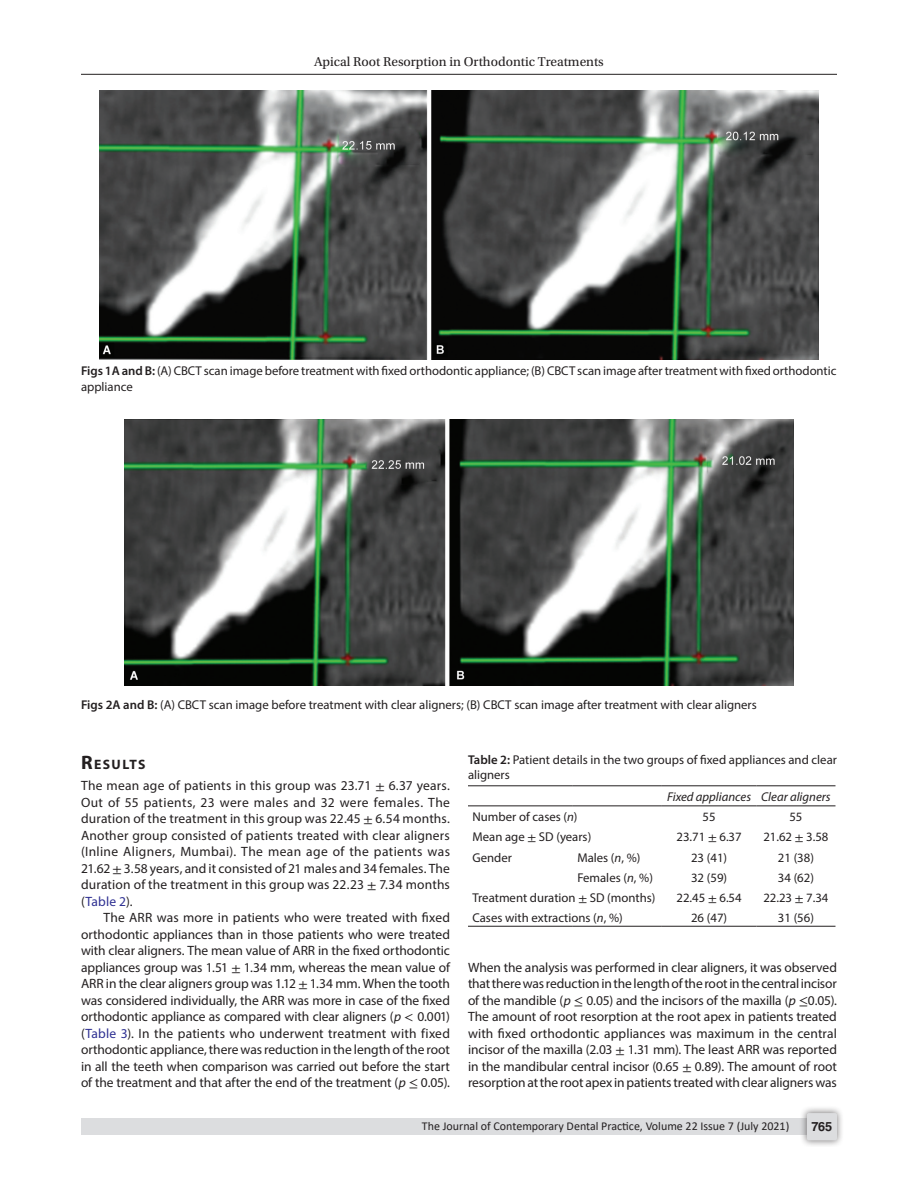
<style>
.page{position:relative;width:918px;height:1188px;background:#fff}
.page>*{position:absolute;margin:0;border:0;box-sizing:border-box;transform-origin:0 0}
.Head-1{font:700 13.65px "Myriad Pro";letter-spacing:.105em;color:#231f20}
.Para-Indent{font:13.5px/16.5px "Myriad Pro";letter-spacing:-.01em;color:#231f20;text-align:justify}
.Para-NoIndent{font:13.5px/16.5px "Myriad Pro";letter-spacing:.01em;color:#231f20;text-align:justify}
.t1{font:13.5px "Utopia Std";color:#231f20}
.FigCaption{font:12.75px/15.3px "Myriad Pro";letter-spacing:-.005em;color:#231f20}
.TableBody{font:12.75px "Myriad Pro";color:#231f20}
.TableCaption{font:12.75px/15.3px "Myriad Pro";color:#231f20}
.TableHeader{font:italic 12.75px "Myriad Pro";color:#231f20}
.t2{font:700 12.75px "Helvetica LT Std";color:#231f20}
.t3{font:12px "Calibri";color:#231f20}
.s1{font-weight:600}
.s2{font-size:19.5px}
.s3{font-family:"STIX General"}
.s4{color:#2e3092}
.s5{font-style:italic}
</style>
<div class="page">
<hr style="left:81px;top:74px;width:756px;height:1px;background:#231f20">
<div style="left:81px;top:1119px;width:756px;height:16px;background:#dcdddf"></div>
<div style="left:800px;top:1106px;width:44px;height:41px;background:#231f20;opacity:.61"></div>
<div style="left:807px;top:1113px;width:30px;height:27px;background:#dcdddf;border-radius:2px"></div>
<img style="left:99px;top:90px;width:720px;height:270px">
<img style="left:125px;top:419px;width:668px;height:267px">
<hr style="left:468px;top:926px;width:105px;height:1px;background:#231f20">
<hr style="left:573px;top:926px;width:89px;height:1px;background:#231f20">
<hr style="left:662px;top:926px;width:94px;height:1px;background:#231f20">
<hr style="left:756px;top:926px;width:80px;height:1px;background:#231f20">
<hr style="left:468px;top:785px;width:105px;height:1px;background:#231f20">
<hr style="left:573px;top:785px;width:89px;height:1px;background:#231f20">
<hr style="left:662px;top:785px;width:94px;height:1px;background:#231f20">
<hr style="left:756px;top:785px;width:80px;height:1px;background:#231f20">
<hr style="left:468px;top:805px;width:105px;height:1px;background:#231f20">
<hr style="left:573px;top:805px;width:89px;height:1px;background:#231f20">
<hr style="left:662px;top:805px;width:94px;height:1px;background:#231f20">
<hr style="left:756px;top:805px;width:80px;height:1px;background:#231f20">
<p class="t1" style="left:314px;top:55px;width:291px">Apical Root Resorption in Orthodontic Treatments</p>
<p class="FigCaption" style="left:81px;top:363px;width:757px"><span class="s1">Figs 1A and B:</span> (A) CBCT scan image before treatment with fixed orthodontic appliance; (B) CBCT scan image after treatment with fixed orthodontic appliance</p>
<p class="FigCaption" style="left:81px;top:696px;width:677px"><span class="s1">Figs 2A and B:</span> (A) CBCT scan image before treatment with clear aligners; (B) CBCT scan image after treatment with clear aligners</p>
<p class="Head-1" style="left:81px;top:756px;width:66px"><span class="s2">R</span>ESULTS</p>
<p class="Para-NoIndent" style="left:81px;top:777px;width:371px">The mean age of patients in this group was 23.71 <span class="s3">±</span> 6.37 years.<br>Out of 55 patients, 23 were males and 32 were females. The duration of the treatment in this group was 22.45 <span class="s3">±</span> 6.54 months.<br>Another group consisted of patients treated with clear aligners (Inline Aligners, Mumbai). The mean age of the patients was 21.62 <span class="s3">±</span> 3.58 years, and it consisted of 21 males and 34 females. The duration of the treatment in this group was 22.23 <span class="s3">±</span> 7.34 months (<span class="s4">Table 2</span>).</p>
<p class="Para-Indent" style="left:81px;top:909px;width:371px;text-indent:22px">The ARR was more in patients who were treated with fixed orthodontic appliances than in those patients who were treated with clear aligners. The mean value of ARR in the fixed orthodontic appliances group was 1.51 <span class="s3">±</span> 1.34 mm, whereas the mean value of ARR in the clear aligners group was 1.12 <span class="s3">±</span> 1.34 mm. When the tooth was considered individually, the ARR was more in case of the fixed orthodontic appliance as compared with clear aligners (<span class="s5">p</span> <span class="s3">&lt;</span> 0.001) (<span class="s4">Table 3</span>). In the patients who underwent treatment with fixed orthodontic appliance, there was reduction in the length of the root in all the teeth when comparison was carried out before the start of the treatment and that after the end of the treatment (<span class="s5">p</span> <span class="s3">≤</span> 0.05).</p>
<p class="TableCaption" style="left:468px;top:752px;width:370px"><span class="s1">Table 2:</span> Patient details in the two groups of fixed appliances and clear aligners</p>
<p class="TableHeader" style="left:667px;top:789px;width:85px">Fixed appliances</p>
<p class="TableHeader" style="left:761px;top:789px;width:71px">Clear aligners</p>
<p class="TableBody" style="left:472px;top:809px;width:107px">Number of cases (<span class="s5">n</span>)</p>
<p class="TableBody" style="left:703px;top:809px;width:15px">55</p>
<p class="TableBody" style="left:789px;top:809px;width:15px">55</p>
<p class="TableBody" style="left:472px;top:829px;width:120px">Mean age <span class="s3">±</span> SD (years)</p>
<p class="TableBody" style="left:677px;top:829px;width:67px">23.71 <span class="s3">±</span> 6.37</p>
<p class="TableBody" style="left:763px;top:829px;width:67px">21.62 <span class="s3">±</span> 3.58</p>
<p class="TableBody" style="left:472px;top:849px;width:41px">Gender</p>
<p class="TableBody" style="left:577px;top:849px;width:65px">Males (<span class="s5">n</span>, %)</p>
<p class="TableBody" style="left:691px;top:849px;width:38px">23 (41)</p>
<p class="TableBody" style="left:778px;top:849px;width:38px">21 (38)</p>
<p class="TableBody" style="left:577px;top:869px;width:77px">Females (<span class="s5">n</span>, %)</p>
<p class="TableBody" style="left:691px;top:869px;width:38px">32 (59)</p>
<p class="TableBody" style="left:778px;top:869px;width:38px">34 (62)</p>
<p class="TableBody" style="left:472px;top:890px;width:185px">Treatment duration <span class="s3">±</span> SD (months)</p>
<p class="TableBody" style="left:677px;top:890px;width:67px">22.45 <span class="s3">±</span> 6.54</p>
<p class="TableBody" style="left:763px;top:890px;width:67px">22.23 <span class="s3">±</span> 7.34</p>
<p class="TableBody" style="left:472px;top:910px;width:152px">Cases with extractions (<span class="s5">n</span>, %)</p>
<p class="TableBody" style="left:691px;top:910px;width:38px">26 (47)</p>
<p class="TableBody" style="left:778px;top:910px;width:38px">31 (56)</p>
<p class="Para-Indent" style="left:468px;top:959px;width:371px">When the analysis was performed in clear aligners, it was observed that there was reduction in the length of the root in the central incisor of the mandible (<span class="s5">p</span> <span class="s3">≤</span> 0.05) and the incisors of the maxilla (<span class="s5">p</span> <span class="s3">≤</span>0.05).<br>The amount of root resorption at the root apex in patients treated with fixed orthodontic appliances was maximum in the central incisor of the maxilla (2.03 <span class="s3">±</span> 1.31 mm). The least ARR was reported in the mandibular central incisor (0.65 <span class="s3">±</span> 0.89). The amount of root resorption at the root apex in patients treated with clear aligners was</p>
<p class="t3" style="left:422px;top:1117px;width:369px">The Journal of Contemporary Dental Practice, Volume 22 Issue 7 (July 2021)</p>
<p class="t2" style="left:812px;top:1119px;width:22px">765</p>
</div>
